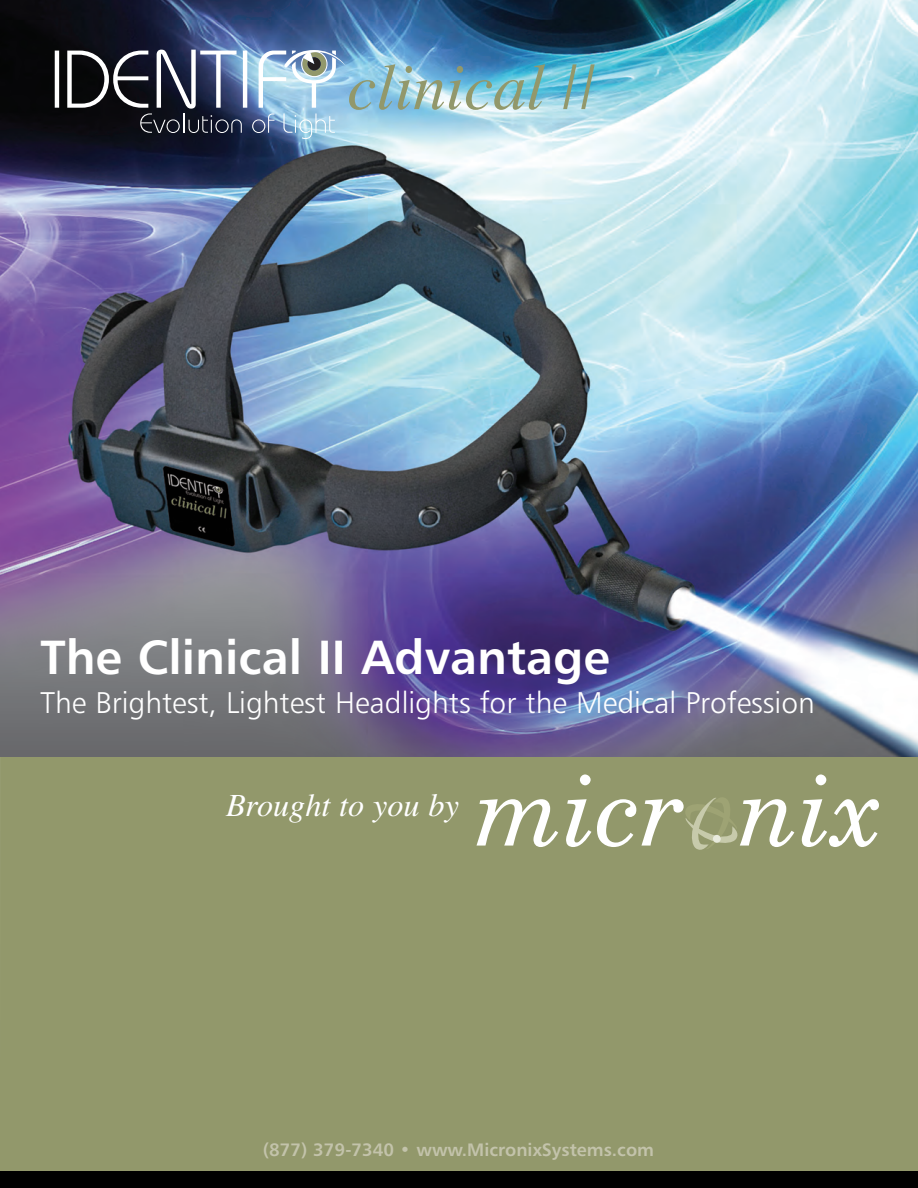
<style>
.page{position:relative;width:918px;height:1188px;background:#fff}
.page>*{position:absolute;margin:0;border:0;box-sizing:border-box;transform-origin:0 0}
.t1{font:700 48px "Humanist";color:#fff}
.t2{font:italic 32.25px "Times";color:#fff}
.t3{font:300 30px "Humanist";color:#fff}
.t4{font:700 18px "Humanist";color:#c3c3ab}
</style>
<div class="page">
<div style="left:0;top:756px;width:918px;height:415px;background:#92986b"></div>
<div style="left:0;top:1171px;width:918px;height:17px;background:#010101"></div>
<img style="left:0;top:0;width:918px;height:756px">
<svg style="left:477px;top:799px;width:81px;height:48px"></svg>
<svg style="left:566px;top:774px;width:25px;height:73px"></svg>
<svg style="left:802px;top:774px;width:77px;height:73px"></svg>
<svg style="left:597px;top:797px;width:197px;height:53px"></svg>
<div style="left:713px;top:835px;width:8px;height:8px;background:#e8eadd;border-radius:50%"></div>
<svg style="left:563px;top:64px;width:32px;height:45px"></svg>
<svg style="left:55px;top:51px;width:4px;height:57px"></svg>
<img style="left:67px;top:50px;width:478px;height:89px">
<h1 class="t1" style="left:40px;top:638px;width:571px">The Clinical II Advantage</h1>
<p class="t3" style="left:40px;top:691px;width:776px">The Brightest, Lightest Headlights for the Medical Profession</p>
<p class="t2" style="left:226px;top:786px;width:234px">Brought to you by</p>
<p class="t4" style="left:263px;top:1143px;width:393px">(877) 379-7340 • www.MicronixSystems.com</p>
</div>
